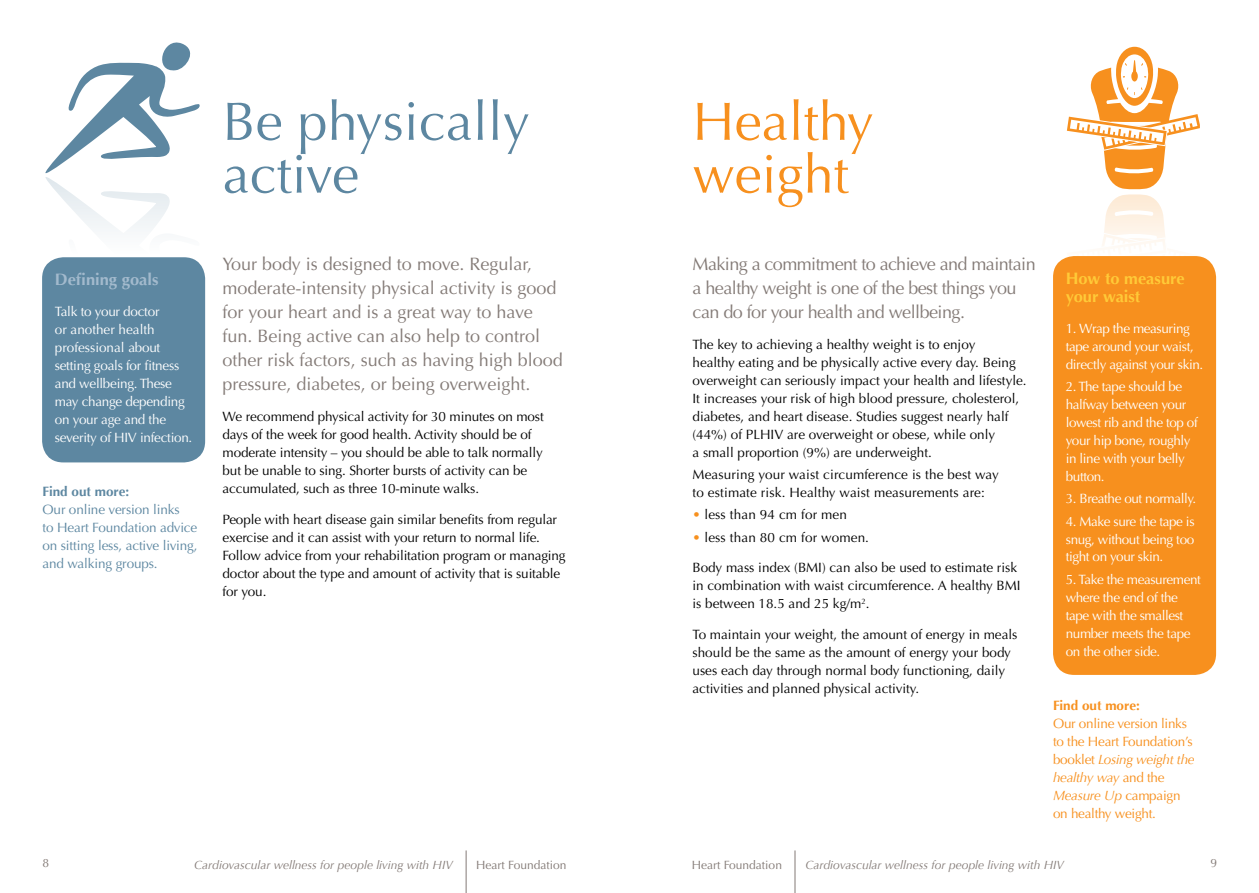
<style>
.page{position:relative;width:1259px;height:893px;background:#fff}
.page>*{position:absolute;margin:0;border:0;box-sizing:border-box;transform-origin:0 0}
.t1{font:54px/52.8px "Optima LT Std";color:#5d87a1}
.t2{font:54px/52.8px "Optima LT Std";color:#f7901e}
.t3{font:18px/24px "Optima LT Std";color:#837a76}
.t4{font:18px/24px "Optima LT Std";letter-spacing:-.03em;color:#837a76}
.t5{font:700 16.5px/18px "Optima";color:#ffca38}
.t6{font:700 16.5px "Optima";color:#a3bacd}
.t7{font:13.5px/18px "Optima LT Std";color:#000}
.t8{font:13.5px/18px "Optima LT Std";letter-spacing:-.03em;color:#fff}
.t9{font:13.5px/18px "Optima LT Std";letter-spacing:-.01em;color:#5d87a1}
.t10{font:13.5px/18px "Optima LT Std";letter-spacing:-.02em;color:#f7901e}
.t11{font:italic 13.5px/18px "Optima";letter-spacing:-.02em;color:#f7901e}
.t12{font:700 13.5px "Optima";color:#5d87a1}
.t13{font:700 13.5px "Optima";color:#f7901e}
.t14{font:italic 12px "Optima";color:#837a76}
.t15{font:12px "Optima LT Std";color:#837a76}
.s1{color:#f7901e}
.s2{font-family:"Optima LT Std";font-style:normal}
</style>
<div class="page">
<svg style="left:43px;top:42px;width:157px;height:228px"></svg>
<svg style="left:1065px;top:47px;width:135px;height:211px"></svg>
<hr style="left:794px;top:850px;width:1px;height:43px;background:#837a76">
<hr style="left:466px;top:850px;width:1px;height:43px;background:#837a76">
<div style="left:1053px;top:256px;width:163px;height:419px;background:#f7901e;border-radius:21px"></div>
<div style="left:42px;top:257px;width:163px;height:205px;background:#5d87a1;border-radius:21px"></div>
<h1 class="t1" style="left:223px;top:96px;width:309px">Be physically active</h1>
<h1 class="t2" style="left:692px;top:96px;width:183px">Healthy weight</h1>
<p class="t6" style="left:55px;top:270px;width:105px">Defining goals</p>
<p class="t8" style="left:55px;top:303px;width:139px">Talk to your doctor<br>or another health professional about setting goals for fitness and wellbeing. These may change depending on your age and the severity of HIV infection.</p>
<p class="t12" style="left:43px;top:484px;width:88px">Find out more:</p>
<p class="t9" style="left:43px;top:501px;width:157px">Our online version links<br>to Heart Foundation advice on sitting less, active living, and walking groups.</p>
<p class="t3" style="left:223px;top:253px;width:342px">Your body is designed to move. Regular, moderate-intensity physical activity is good for your heart and is a great way to have fun. Being active can also help to control other risk factors, such as having high blood pressure, diabetes, or being overweight.</p>
<p class="t7" style="left:223px;top:408px;width:323px">We recommend physical activity for 30 minutes on most days of the week for good health. Activity should be of moderate intensity – you should be able to talk normally but be unable to sing. Shorter bursts of activity can be accumulated, such as three 10-minute walks.</p>
<p class="t7" style="left:223px;top:511px;width:344px">People with heart disease gain similar benefits from regular exercise and it can assist with your return to normal life.<br>Follow advice from your rehabilitation program or managing doctor about the type and amount of activity that is suitable for you.</p>
<h2 class="t4" style="left:692px;top:252px;width:345px">Making a commitment to achieve and maintain a healthy weight is one of the best things you can do for your health and wellbeing.</h2>
<p class="t7" style="left:692px;top:335px;width:336px">The key to achieving a healthy weight is to enjoy<br>healthy eating and be physically active every day. Being overweight can seriously impact your health and lifestyle.<br>It increases your risk of high blood pressure, cholesterol, diabetes, and heart disease. Studies suggest nearly half (44%) of PLHIV are overweight or obese, while only<br>a small proportion (9%) are underweight.</p>
<p class="t7" style="left:692px;top:466px;width:308px">Measuring your waist circumference is the best way to estimate risk. Healthy waist measurements are:</p>
<p class="t7" style="left:692px;top:506px;width:156px"><span class="s1">•</span> less than 94 cm for men</p>
<p class="t7" style="left:692px;top:528px;width:178px"><span class="s1">•</span> less than 80 cm for women.</p>
<p class="t7" style="left:692px;top:559px;width:329px">Body mass index (BMI) can also be used to estimate risk in combination with waist circumference. A healthy BMI is between 18.5 and 25 kg/m<sup>2</sup>.</p>
<p class="t7" style="left:692px;top:626px;width:326px">To maintain your weight, the amount of energy in meals should be the same as the amount of energy your body uses each day through normal body functioning, daily activities and planned physical activity.</p>
<p class="t5" style="left:1065px;top:270px;width:120px">How to measure your waist</p>
<p class="t8" style="left:1065px;top:319px;width:139px">1. Wrap the measuring tape around your waist, directly against your skin.</p>
<p class="t8" style="left:1065px;top:378px;width:133px">2. The tape should be halfway between your lowest rib and the top of your hip bone, roughly in line with your belly button.</p>
<p class="t8" style="left:1065px;top:490px;width:132px">3. Breathe out normally.</p>
<p class="t8" style="left:1065px;top:512px;width:130px;text-align:justify">4. Make sure the tape is snug, without being too tight on your skin.</p>
<p class="t8" style="left:1065px;top:570px;width:137px">5. Take the measurement where the end of the tape with the smallest number meets the tape on the other side.</p>
<p class="t13" style="left:1053px;top:697px;width:88px">Find out more:</p>
<p class="t10" style="left:1053px;top:714px;width:141px">Our online version links to the Heart Foundation’s</p>
<p class="t11" style="left:1053px;top:750px;width:143px"><span class="s2">booklet</span> Losing weight the healthy way <span class="s2">and the<br></span>Measure Up <span class="s2">campaign</span></p>
<p class="t10" style="left:1053px;top:804px;width:104px">on healthy weight.</p>
<p class="t15" style="left:43px;top:856px;width:8px">8</p>
<p class="t14" style="left:194px;top:858px;width:260px">Cardiovascular wellness for people living with HIV</p>
<p class="t15" style="left:476px;top:858px;width:92px">Heart Foundation</p>
<p class="t15" style="left:692px;top:858px;width:92px">Heart Foundation</p>
<p class="t14" style="left:805px;top:858px;width:260px">Cardiovascular wellness for people living with HIV</p>
<p class="t15" style="left:1210px;top:856px;width:8px">9</p>
</div>
